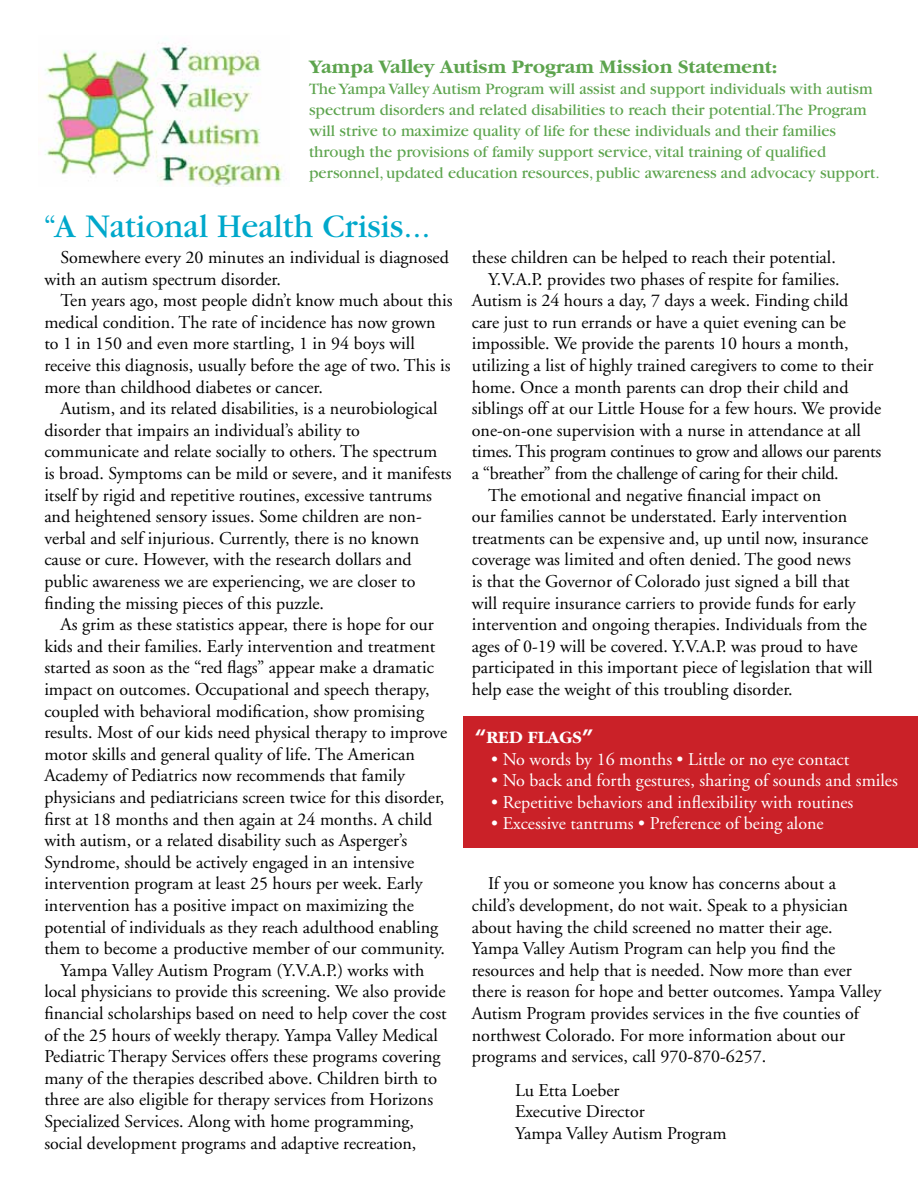
<style>
.page{position:relative;width:918px;height:1188px;background:#fff}
.page>*{position:absolute;margin:0;border:0;box-sizing:border-box;transform-origin:0 0}
.t1{font:34.5px "Garamond";color:#00a8cb}
.t2{font:700 19.8px "Garamond";color:#5da44e}
.t3{font:18px/21.6px "Adobe Garamond";color:#000}
.t4{font:18px "Adobe Garamond";color:#fff}
.t5{font:18px "Adobe Garamond";letter-spacing:-.02em;color:#000}
.t6{font:700 18px "Garamond";color:#fff}
.t7{font:16.5px/21px "Garamond";color:#5da44e}
.s1{font-family:"Futura"}
</style>
<div class="page">
<img style="left:44px;top:42px;width:240px;height:145px">
<div style="left:464px;top:716px;width:454px;height:132px;background:#ca2128"></div>
<p class="t2" style="left:309px;top:56px;width:470px">Yampa Valley Autism Program Mission Statement:</p>
<p class="t7" style="left:309px;top:79px;width:572px">The Yampa Valley Autism Program will assist and support individuals with autism spectrum disorders and related disabilities to reach their potential.The Program will strive to maximize quality of life for these individuals and their families through the provisions of family support service, vital training of qualified personnel, updated education resources, public awareness and advocacy support.</p>
<h1 class="t1" style="left:43px;top:208px;width:389px">“A National Health Crisis...</h1>
<p class="t3" style="left:44px;top:247px;width:406px;text-indent:16px">Somewhere every 20 minutes an individual is diagnosed with an autism spectrum disorder.</p>
<p class="t3" style="left:44px;top:290px;width:410px;text-indent:16px">Ten years ago, most people didn’t know much about this medical condition. The rate of incidence has now grown to 1 in 150 and even more startling, 1 in 94 boys will receive this diagnosis, usually before the age of two. This is more than childhood diabetes or cancer.</p>
<p class="t3" style="left:44px;top:398px;width:409px;text-indent:16px">Autism, and its related disabilities, is a neurobiological disorder that impairs an individual’s ability to communicate and relate socially to others. The spectrum is broad. Symptoms can be mild or severe, and it manifests itself by rigid and repetitive routines, excessive tantrums and heightened sensory issues. Some children are non&shy;verbal and self injurious. Currently, there is no known cause or cure. However, with the research dollars and public awareness we are experiencing, we are closer to finding the missing pieces of this puzzle.</p>
<p class="t3" style="left:61px;top:614px;width:375px">As grim as these statistics appear, there is hope for our</p>
<p class="t3" style="left:44px;top:636px;width:393px">kids and their families. Early intervention and treatment</p>
<p class="t3" style="left:44px;top:657px;width:391px">started as soon as the “red flags” appear make a dramatic</p>
<p class="t3" style="left:44px;top:679px;width:387px">impact on outcomes. Occupational and speech therapy,</p>
<p class="t3" style="left:44px;top:701px;width:381px">coupled with behavioral modification, show promising</p>
<p class="t3" style="left:44px;top:722px;width:405px">results. Most of our kids need physical therapy to improve</p>
<p class="t3" style="left:44px;top:744px;width:372px">motor skills and general quality of life. The American</p>
<p class="t3" style="left:44px;top:765px;width:362px">Academy of Pediatrics now recommends that family</p>
<p class="t3" style="left:44px;top:787px;width:402px">physicians and pediatricians screen twice for this disorder,</p>
<p class="t3" style="left:44px;top:809px;width:390px">first at 18 months and then again at 24 months. A child</p>
<p class="t3" style="left:44px;top:830px;width:365px">with autism, or a related disability such as Asperger’s</p>
<p class="t3" style="left:44px;top:852px;width:371px">Syndrome, should be actively engaged in an intensive</p>
<p class="t3" style="left:44px;top:873px;width:380px">intervention program at least 25 hours per week. Early</p>
<p class="t3" style="left:44px;top:895px;width:371px">intervention has a positive impact on maximizing the</p>
<p class="t3" style="left:44px;top:917px;width:396px">potential of individuals as they reach adulthood enabling</p>
<p class="t3" style="left:44px;top:938px;width:402px">them to become a productive member of our community.</p>
<p class="t3" style="left:61px;top:960px;width:365px">Yampa Valley Autism Program (Y.V.A.P.) works with</p>
<p class="t3" style="left:44px;top:981px;width:403px">local physicians to provide this screening. We also provide</p>
<p class="t3" style="left:44px;top:1003px;width:404px">financial scholarships based on need to help cover the cost</p>
<p class="t3" style="left:44px;top:1025px;width:395px">of the 25 hours of weekly therapy. Yampa Valley Medical</p>
<p class="t3" style="left:44px;top:1046px;width:398px">Pediatric Therapy Services offers these programs covering</p>
<p class="t3" style="left:44px;top:1068px;width:394px">many of the therapies described above. Children birth to</p>
<p class="t3" style="left:44px;top:1089px;width:390px">three are also eligible for therapy services from Horizons</p>
<p class="t3" style="left:44px;top:1111px;width:371px">Specialized Services. Along with home programming,</p>
<p class="t3" style="left:44px;top:1133px;width:374px">social development programs and adaptive recreation,</p>
<p class="t3" style="left:472px;top:247px;width:366px">these children can be helped to reach their potential.</p>
<p class="t3" style="left:488px;top:269px;width:353px">Y.V.A.P. provides two phases of respite for families.</p>
<p class="t3" style="left:472px;top:290px;width:378px">Autism is 24 hours a day, 7 days a week. Finding child</p>
<p class="t3" style="left:472px;top:312px;width:376px">care just to run errands or have a quiet evening can be</p>
<p class="t3" style="left:472px;top:333px;width:378px">impossible. We provide the parents 10 hours a month,</p>
<p class="t3" style="left:472px;top:355px;width:403px">utilizing a list of highly trained caregivers to come to their</p>
<p class="t3" style="left:472px;top:377px;width:378px">home. Once a month parents can drop their child and</p>
<p class="t3" style="left:472px;top:398px;width:411px">siblings off at our Little House for a few hours. We provide</p>
<p class="t3" style="left:472px;top:420px;width:391px">one-on-one supervision with a nurse in attendance at all</p>
<p class="t5" style="left:472px;top:442px;width:411px">times. This program continues to grow and allows our parents</p>
<p class="t5" style="left:472px;top:464px;width:369px">a “breather” from the challenge of caring for their child.</p>
<p class="t3" style="left:488px;top:485px;width:335px">The emotional and negative financial impact on</p>
<p class="t3" style="left:472px;top:506px;width:377px">our families cannot be understated. Early intervention</p>
<p class="t3" style="left:472px;top:528px;width:398px">treatments can be expensive and, up until now, insurance</p>
<p class="t3" style="left:472px;top:549px;width:381px">coverage was limited and often denied. The good news</p>
<p class="t3" style="left:472px;top:571px;width:379px">is that the Governor of Colorado just signed a bill that</p>
<p class="t3" style="left:472px;top:593px;width:386px">will require insurance carriers to provide funds for early</p>
<p class="t3" style="left:472px;top:614px;width:397px">intervention and ongoing therapies. Individuals from the</p>
<p class="t3" style="left:472px;top:636px;width:387px">ages of 0-19 will be covered. Y.V.A.P. was proud to have</p>
<p class="t3" style="left:472px;top:657px;width:402px">participated in this important piece of legislation that will</p>
<p class="t3" style="left:472px;top:679px;width:322px">help ease the weight of this troubling disorder.</p>
<p class="t6" style="left:475px;top:728px;width:120px"><span class="s1">“</span>RED FLAGS<span class="s1">”</span></p>
<p class="t4" style="left:491px;top:749px;width:359px">• No words by 16 months • Little or no eye contact</p>
<p class="t4" style="left:491px;top:771px;width:408px">• No back and forth gestures, sharing of sounds and smiles</p>
<p class="t4" style="left:491px;top:792px;width:364px">• Repetitive behaviors and inflexibility with routines</p>
<p class="t4" style="left:491px;top:814px;width:334px">• Excessive tantrums • Preference of being alone</p>
<p class="t3" style="left:472px;top:873px;width:411px;text-indent:16px">If you or someone you know has concerns about a child’s development, do not wait. Speak to a physician about having the child screened no matter their age.<br>Yampa Valley Autism Program can help you find the resources and help that is needed. Now more than ever there is reason for hope and better outcomes. Yampa Valley Autism Program provides services in the five counties of northwest Colorado. For more information about our programs and services, call 970-870-6257.</p>
<p class="t3" style="left:515px;top:1080px;width:213px">Lu Etta Loeber<br>Executive Director<br>Yampa Valley Autism Program</p>
</div>
